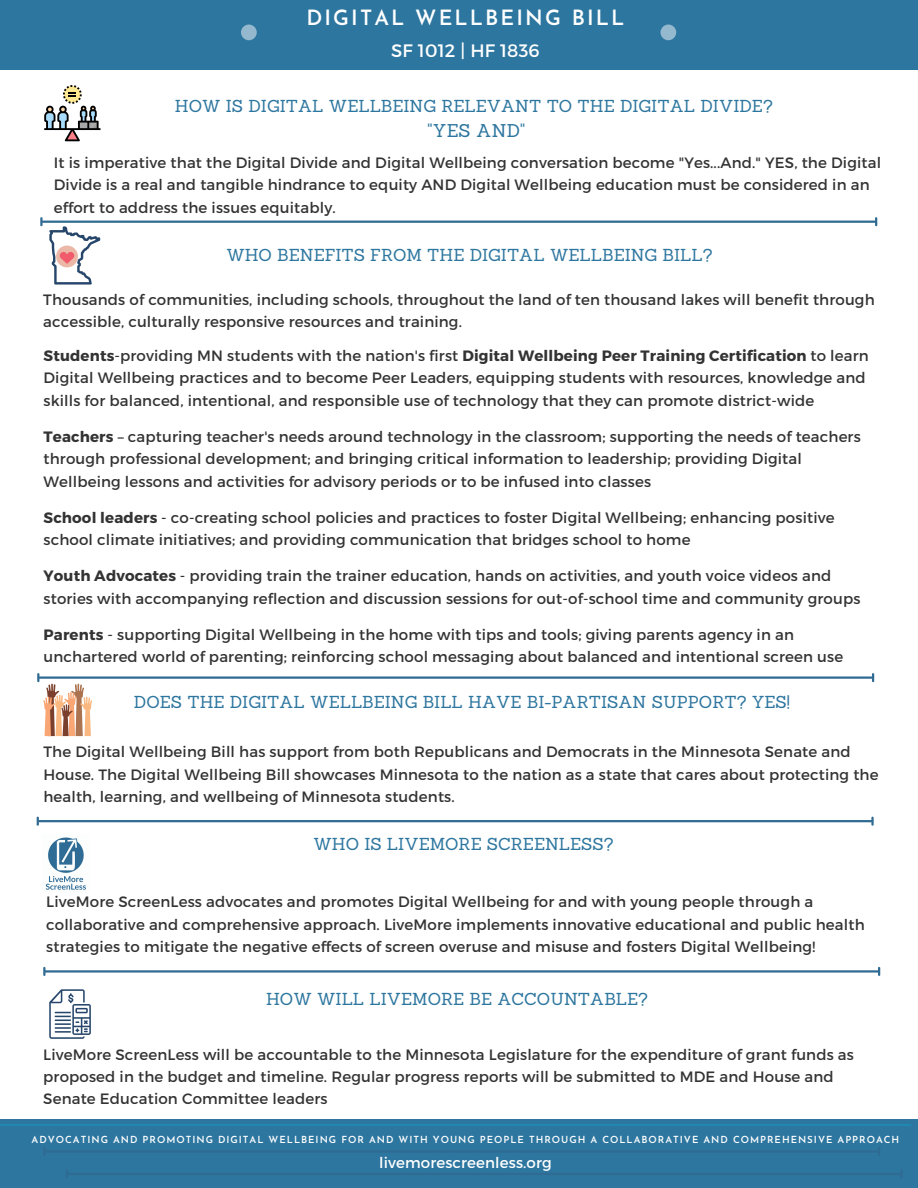
<style>
.page{position:relative;width:918px;height:1188px;background:#fff}
.page>*{position:absolute;margin:0;border:0;box-sizing:border-box;transform-origin:0 0}
.t1{font:600 21px "Josefin Sans";letter-spacing:.1em;color:#fff}
.t2{font:18px "Montserrat";letter-spacing:.01em;color:#fff}
.t3{font:18px "Sanchez";letter-spacing:.01em;color:#2d769f}
.t4{font:16.95px "Sanchez";color:#2d769f}
.t5{font:15px/22.5px "Montserrat";letter-spacing:.01em;color:#333}
.t6{font:15px "Montserrat";letter-spacing:.01em;color:#fff}
.t7{font:600 9.75px "Josefin Sans";letter-spacing:.1em;color:#fff}
.s1{font-weight:700}
</style>
<div class="page">
<div style="left:0;top:1119px;width:918px;height:69px;background:#2d769f"></div>
<svg style="left:44px;top:85px;width:56px;height:56px"></svg>
<hr style="left:0;top:1124px;width:911px;height:1px;background:#00b6de">
<div style="left:0;top:0;width:918px;height:70px;background:#2d769f"></div>
<div style="left:241px;top:25px;width:16px;height:15px;background:#94b9ce;border-radius:50%"></div>
<div style="left:660px;top:25px;width:16px;height:15px;background:#94b9ce;border-radius:50%"></div>
<svg style="left:49px;top:989px;width:42px;height:50px"></svg>
<svg style="left:49px;top:226px;width:51px;height:59px"></svg>
<img style="left:45px;top:837px;width:41px;height:53px">
<hr style="left:46px;top:1150px;width:832px;height:3px;background:#2f6b93">
<svg style="left:878px;top:1147px;width:2px;height:9px"></svg>
<hr style="left:68px;top:1173px;width:833px;height:2px;background:#2f6b93">
<svg style="left:66px;top:1170px;width:2px;height:8px"></svg>
<hr style="left:43px;top:221px;width:832px;height:2px;background:#2f6b93">
<svg style="left:40px;top:217px;width:3px;height:9px"></svg>
<svg style="left:875px;top:217px;width:2px;height:9px"></svg>
<hr style="left:39px;top:676px;width:833px;height:3px;background:#2f6b93">
<svg style="left:37px;top:673px;width:55px;height:63px"></svg>
<svg style="left:872px;top:673px;width:2px;height:9px"></svg>
<hr style="left:39px;top:820px;width:832px;height:2px;background:#2f6b93">
<svg style="left:37px;top:817px;width:2px;height:9px"></svg>
<svg style="left:871px;top:817px;width:3px;height:9px"></svg>
<hr style="left:46px;top:970px;width:832px;height:3px;background:#2f6b93">
<svg style="left:43px;top:967px;width:3px;height:9px"></svg>
<svg style="left:878px;top:967px;width:2px;height:9px"></svg>
<p class="t1" style="left:306px;top:10px;width:319px">DIGITAL WELLBEING BILL</p>
<p class="t2" style="left:391px;top:39px;width:150px">SF 1012 | HF 1836</p>
<p class="t4" style="left:175px;top:95px;width:599px">HOW IS DIGITAL WELLBEING RELEVANT TO THE DIGITAL DIVIDE?</p>
<p class="t3" style="left:428px;top:119px;width:99px">"YES AND"</p>
<p class="t5" style="left:54px;top:150px;width:829px">It is imperative that the Digital Divide and Digital Wellbeing conversation become "Yes...And." YES, the Digital<br>Divide is a real and tangible hindrance to equity AND Digital Wellbeing education must be considered in an effort to address the issues equitably.</p>
<p class="t4" style="left:226px;top:244px;width:488px">WHO BENEFITS FROM THE DIGITAL WELLBEING BILL?</p>
<p class="t5" style="left:43px;top:288px;width:833px;line-height:21.8px">Thousands of communities, including schools, throughout the land of ten thousand lakes will benefit through accessible, culturally responsive resources and training.</p>
<p class="t5" style="left:44px;top:344px;width:827px"><span class="s1">Students</span>-providing MN students with the nation's first <span class="s1">Digital Wellbeing Peer Training Certification</span> to learn<br>Digital Wellbeing practices and to become Peer Leaders, equipping students with resources, knowledge and skills for balanced, intentional, and responsible use of technology that they can promote district-wide</p>
<p class="t5" style="left:44px;top:425px;width:819px"><span class="s1">Teachers</span> – capturing teacher's needs around technology in the classroom; supporting the needs of teachers through professional development; and bringing critical information to leadership; providing Digital<br>Wellbeing lessons and activities for advisory periods or to be infused into classes</p>
<p class="t5" style="left:44px;top:506px;width:793px"><span class="s1">School leaders</span> - co-creating school policies and practices to foster Digital Wellbeing; enhancing positive school climate initiatives; and providing communication that bridges school to home</p>
<p class="t5" style="left:44px;top:564px;width:818px"><span class="s1">Youth Advocates</span> - providing train the trainer education, hands on activities, and youth voice videos and stories with accompanying reflection and discussion sessions for out-of-school time and community groups</p>
<p class="t5" style="left:44px;top:623px;width:801px"><span class="s1">Parents</span> - supporting Digital Wellbeing in the home with tips and tools; giving parents agency in an unchartered world of parenting; reinforcing school messaging about balanced and intentional screen use</p>
<p class="t4" style="left:134px;top:691px;width:657px">DOES THE DIGITAL WELLBEING BILL HAVE BI-PARTISAN SUPPORT? YES!</p>
<p class="t5" style="left:43px;top:740px;width:837px">The Digital Wellbeing Bill has support from both Republicans and Democrats in the Minnesota Senate and<br>House. The Digital Wellbeing Bill showcases Minnesota to the nation as a state that cares about protecting the health, learning, and wellbeing of Minnesota students.</p>
<p class="t4" style="left:313px;top:833px;width:302px">WHO IS LIVEMORE SCREENLESS?</p>
<p class="t5" style="left:46px;top:890px;width:820px">LiveMore ScreenLess advocates and promotes Digital Wellbeing for and with young people through a collaborative and comprehensive approach. LiveMore implements innovative educational and public health strategies to mitigate the negative effects of screen overuse and misuse and fosters Digital Wellbeing!</p>
<p class="t4" style="left:266px;top:988px;width:383px">HOW WILL LIVEMORE BE ACCOUNTABLE?</p>
<p class="t5" style="left:43px;top:1043px;width:812px;line-height:22px">LiveMore ScreenLess will be accountable to the Minnesota Legislature for the expenditure of grant funds as proposed in the budget and timeline. Regular progress reports will be submitted to MDE and House and<br>Senate Education Committee leaders</p>
<p class="t7" style="left:32px;top:1136px;width:869px">ADVOCATING AND PROMOTING DIGITAL WELLBEING FOR AND WITH YOUNG PEOPLE THROUGH A COLLABORATIVE AND COMPREHENSIVE APPROACH</p>
<p class="t6" style="left:379px;top:1153px;width:174px">livemorescreenless.org</p>
</div>
